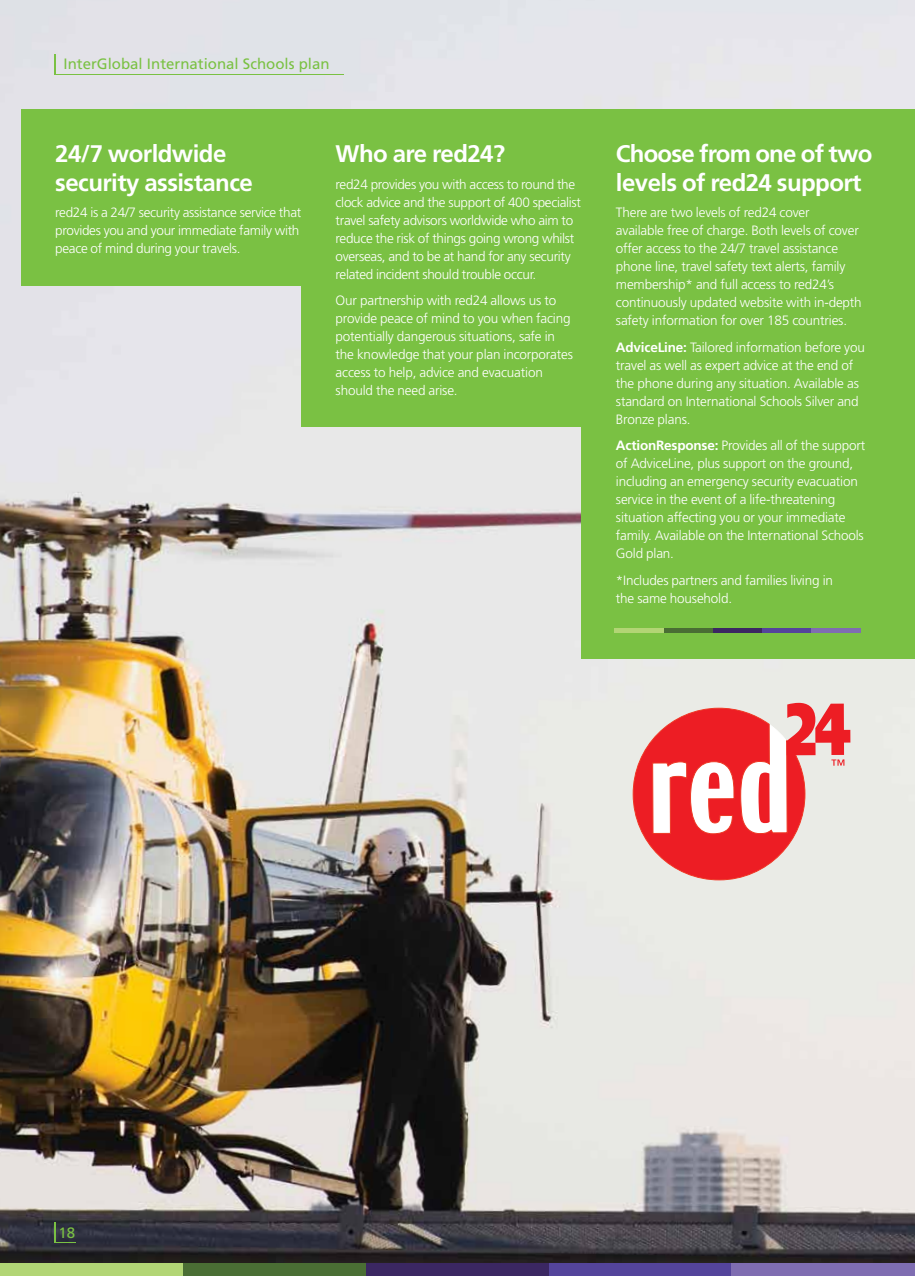
<style>
.page{position:relative;width:915px;height:1276px;background:#fff}
.page>*{position:absolute;margin:0;border:0;box-sizing:border-box;transform-origin:0 0}
.t1{font:700 24px/28.5px "Frutiger";letter-spacing:-.025em;color:#fff}
.t2{font:15px "Frutiger";color:#7ac143}
.t3{font:300 13.5px/18px "Frutiger";letter-spacing:-.015em;color:#fff}
.s1{font-weight:700}
</style>
<div class="page">
<img style="left:0;top:0;width:914px;height:1263px">
<svg style="left:632px;top:703px;width:218px;height:177px"></svg>
<div style="left:301px;top:109px;width:314px;height:317px;background:#7ac143"></div>
<div style="left:581px;top:109px;width:333px;height:549px;background:#7ac143"></div>
<div style="left:21px;top:109px;width:289px;height:177px;background:#7ac143"></div>
<hr style="left:614px;top:628px;width:49px;height:4px;background:#b2d575">
<hr style="left:663px;top:628px;width:50px;height:4px;background:#4a6e34">
<hr style="left:713px;top:628px;width:49px;height:4px;background:#3b2762">
<hr style="left:762px;top:628px;width:49px;height:4px;background:#54449b">
<hr style="left:811px;top:628px;width:49px;height:4px;background:#7f6db1">
<svg style="left:54px;top:1222px;width:21px;height:21px"></svg>
<div style="left:0;top:1263px;width:183px;height:13px;background:#b2d575"></div>
<div style="left:183px;top:1263px;width:183px;height:13px;background:#4a6e34"></div>
<div style="left:366px;top:1263px;width:183px;height:13px;background:#3b2762"></div>
<div style="left:549px;top:1263px;width:182px;height:13px;background:#54449b"></div>
<div style="left:731px;top:1263px;width:183px;height:13px;background:#7f6db1"></div>
<hr style="left:74px;top:74px;width:269px;height:1px;background:#7ac143">
<svg style="left:54px;top:54px;width:20px;height:21px"></svg>
<p class="t2" style="left:64px;top:55px;width:267px">InterGlobal International Schools plan</p>
<h1 class="t1" style="left:55px;top:139px;width:199px">24/7 worldwide security assistance</h1>
<p class="t3" style="left:55px;top:204px;width:247px">red24 is a 24/7 security assistance service that provides you and your immediate family with peace of mind during your travels.</p>
<h1 class="t1" style="left:335px;top:139px;width:171px">Who are red24?</h1>
<p class="t3" style="left:335px;top:175px;width:247px">red24 provides you with access to round the clock advice and the support of 400 specialist travel safety advisors worldwide who aim to reduce the risk of things going wrong whilst overseas, and to be at hand for any security related incident should trouble occur.</p>
<p class="t3" style="left:335px;top:292px;width:239px">Our partnership with red24 allows us to provide peace of mind to you when facing potentially dangerous situations, safe in the knowledge that your plan incorporates access to help, advice and evacuation should the need arise.</p>
<h1 class="t1" style="left:615px;top:139px;width:258px">Choose from one of two levels of red24 support</h1>
<p class="t3" style="left:615px;top:204px;width:247px">There are two levels of red24 cover<br>available free of charge. Both levels of cover offer access to the 24/7 travel assistance phone line, travel safety text alerts, family membership* and full access to red24’s continuously updated website with in-depth safety information for over 185 countries.</p>
<p class="t3" style="left:615px;top:338px;width:250px"><span class="s1">AdviceLine:</span> Tailored information before you travel as well as expert advice at the end of the phone during any situation. Available as standard on International Schools Silver and Bronze plans.</p>
<p class="t3" style="left:615px;top:437px;width:251px"><span class="s1">ActionResponse:</span> Provides all of the support of AdviceLine, plus support on the ground, including an emergency security evacuation service in the event of a life-threatening situation affecting you or your immediate family. Available on the International Schools Gold plan.</p>
<p class="t3" style="left:615px;top:571px;width:218px">*Includes partners and families living in the same household.</p>
<p class="t2" style="left:59px;top:1224px;width:18px">18</p>
</div>
